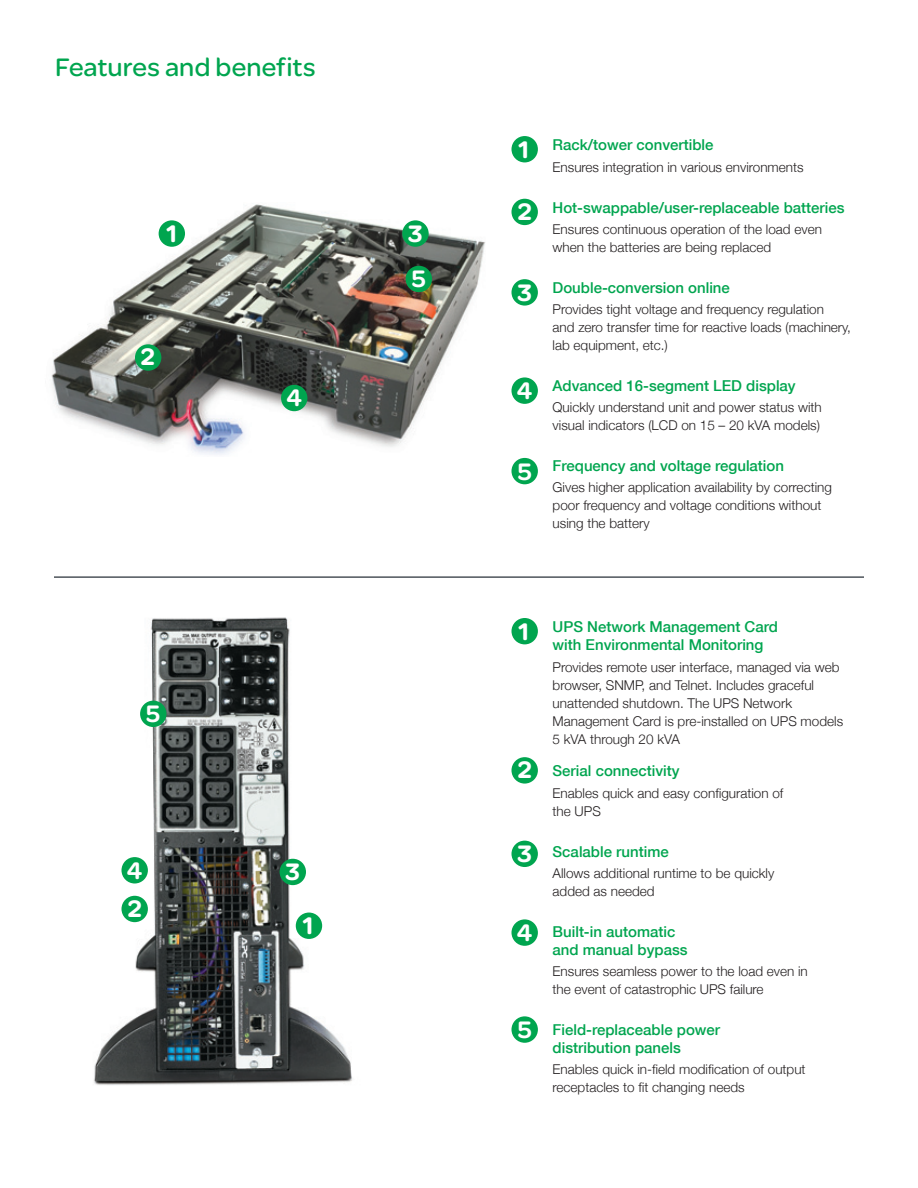
<style>
.page{position:relative;width:918px;height:1188px;background:#fff}
.page>*{position:absolute;margin:0;border:0;box-sizing:border-box;transform-origin:0 0}
.Page_Heading{font:27px "SE Optimist";letter-spacing:.005em;color:#00a54f}
.t1{font:900 25.5px "SE Optimist";color:#fff}
.Title_body_text{font:500 15px/18px "Helvetica Neue";color:#00a54f}
.Body_Text{font:300 13.5px/18px "Helvetica Neue";color:#231f20}
</style>
<div class="page">
<img style="left:93px;top:617px;width:259px;height:468px">
<hr style="left:54px;top:576px;width:810px;height:2px;background:#4d545a">
<div style="left:511px;top:136px;width:27px;height:26px;background:#00a54f;border-radius:50%"></div>
<div style="left:511px;top:279px;width:27px;height:27px;background:#00a54f;border-radius:50%"></div>
<div style="left:511px;top:199px;width:27px;height:26px;background:#00a54f;border-radius:50%"></div>
<div style="left:511px;top:377px;width:27px;height:27px;background:#00a54f;border-radius:50%"></div>
<div style="left:511px;top:458px;width:27px;height:26px;background:#00a54f;border-radius:50%"></div>
<img style="left:51px;top:204px;width:434px;height:251px">
<div style="left:159px;top:220px;width:26px;height:27px;background:#00a54f;border-radius:50%"></div>
<div style="left:402px;top:220px;width:27px;height:27px;background:#00a54f;border-radius:50%"></div>
<div style="left:135px;top:344px;width:26px;height:27px;background:#00a54f;border-radius:50%"></div>
<div style="left:281px;top:385px;width:26px;height:26px;background:#00a54f;border-radius:50%"></div>
<div style="left:406px;top:266px;width:26px;height:26px;background:#00a54f;border-radius:50%"></div>
<div style="left:511px;top:618px;width:27px;height:26px;background:#00a54f;border-radius:50%"></div>
<div style="left:296px;top:913px;width:26px;height:26px;background:#00a54f;border-radius:50%"></div>
<div style="left:511px;top:757px;width:27px;height:27px;background:#00a54f;border-radius:50%"></div>
<div style="left:122px;top:896px;width:26px;height:26px;background:#00a54f;border-radius:50%"></div>
<div style="left:511px;top:841px;width:27px;height:26px;background:#00a54f;border-radius:50%"></div>
<div style="left:280px;top:859px;width:26px;height:26px;background:#00a54f;border-radius:50%"></div>
<div style="left:511px;top:919px;width:27px;height:27px;background:#00a54f;border-radius:50%"></div>
<div style="left:122px;top:857px;width:26px;height:27px;background:#00a54f;border-radius:50%"></div>
<div style="left:511px;top:1016px;width:27px;height:27px;background:#00a54f;border-radius:50%"></div>
<div style="left:140px;top:701px;width:26px;height:26px;background:#00a54f;border-radius:50%"></div>
<p class="Page_Heading" style="left:55px;top:48px;width:262px">Features and benefits</p>
<p class="t1" style="left:166px;top:215px;width:12px">1</p>
<p class="t1" style="left:141px;top:339px;width:16px">2</p>
<p class="t1" style="left:518px;top:131px;width:12px">1</p>
<p class="t1" style="left:408px;top:215px;width:16px">3</p>
<p class="t1" style="left:412px;top:260px;width:16px">5</p>
<p class="t1" style="left:518px;top:193px;width:16px">2</p>
<p class="t1" style="left:518px;top:274px;width:16px">3</p>
<p class="t1" style="left:286px;top:379px;width:17px">4</p>
<p class="t1" style="left:517px;top:372px;width:17px">4</p>
<p class="t1" style="left:518px;top:453px;width:16px">5</p>
<p class="Title_body_text" style="left:553px;top:136px;width:162px">Rack/tower convertible</p>
<p class="Body_Text" style="left:553px;top:157px;width:253px">Ensures integration in various environments</p>
<p class="Title_body_text" style="left:553px;top:198px;width:294px">Hot-swappable/user-replaceable batteries</p>
<p class="Body_Text" style="left:553px;top:220px;width:271px">Ensures continuous operation of the load even when the batteries are being replaced</p>
<p class="Title_body_text" style="left:553px;top:278px;width:179px">Double-conversion online</p>
<p class="Body_Text" style="left:553px;top:300px;width:300px">Provides tight voltage and frequency regulation<br>and zero transfer time for reactive loads (machinery, lab equipment, etc.)</p>
<p class="Title_body_text" style="left:553px;top:376px;width:245px">Advanced 16-segment LED display</p>
<p class="Body_Text" style="left:553px;top:398px;width:271px">Quickly understand unit and power status with visual indicators (LCD on 15 – 20 kVA models)</p>
<p class="Title_body_text" style="left:553px;top:457px;width:233px">Frequency and voltage regulation</p>
<p class="Body_Text" style="left:553px;top:478px;width:281px">Gives higher application availability by correcting poor frequency and voltage conditions without using the battery</p>
<p class="t1" style="left:146px;top:696px;width:16px">5</p>
<p class="t1" style="left:127px;top:852px;width:17px">4</p>
<p class="t1" style="left:128px;top:890px;width:16px">2</p>
<p class="t1" style="left:286px;top:854px;width:16px">3</p>
<p class="t1" style="left:302px;top:907px;width:12px">1</p>
<p class="t1" style="left:518px;top:613px;width:12px">1</p>
<p class="t1" style="left:518px;top:752px;width:16px">2</p>
<p class="t1" style="left:518px;top:835px;width:16px">3</p>
<p class="t1" style="left:517px;top:914px;width:17px">4</p>
<p class="t1" style="left:518px;top:1011px;width:16px">5</p>
<p class="Title_body_text" style="left:553px;top:618px;width:227px">UPS Network Management Card with Environmental Monitoring</p>
<p class="Body_Text" style="left:553px;top:657px;width:292px">Provides remote user interface, managed via web browser, SNMP, and Telnet. Includes graceful unattended shutdown. The UPS Network Management Card is pre-installed on UPS models 5 kVA through 20 kVA</p>
<p class="Title_body_text" style="left:553px;top:762px;width:129px">Serial connectivity</p>
<p class="Body_Text" style="left:553px;top:784px;width:232px">Enables quick and easy configuration of the UPS</p>
<p class="Title_body_text" style="left:553px;top:842px;width:118px">Scalable runtime</p>
<p class="Body_Text" style="left:553px;top:864px;width:223px">Allows additional runtime to be quickly added as needed</p>
<p class="Title_body_text" style="left:553px;top:922px;width:137px">Built-in automatic and manual bypass</p>
<p class="Body_Text" style="left:553px;top:962px;width:257px">Ensures seamless power to the load even in the event of catastrophic UPS failure</p>
<p class="Title_body_text" style="left:553px;top:1020px;width:169px">Field-replaceable power distribution panels</p>
<p class="Body_Text" style="left:553px;top:1060px;width:255px">Enables quick in-field modification of output receptacles to fit changing needs</p>
</div>
